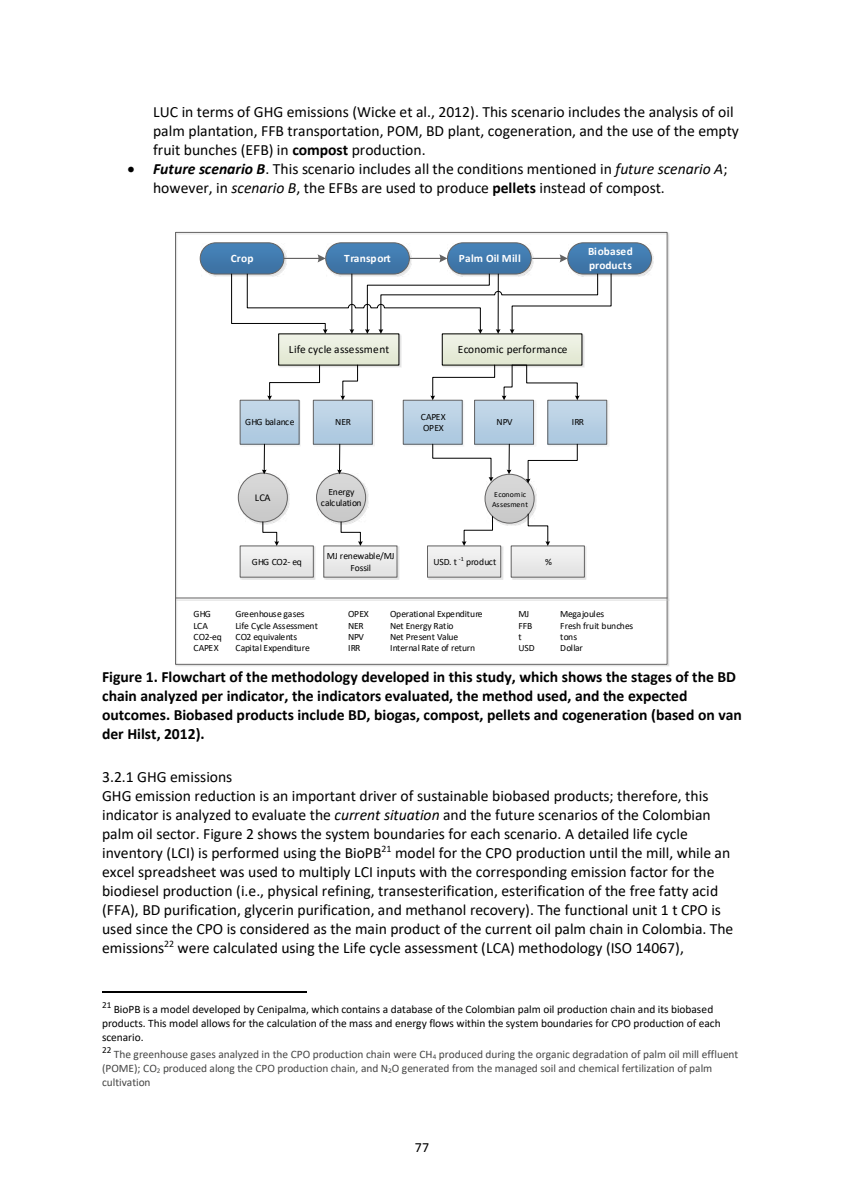
<style>
.page{position:relative;width:844px;height:1191px;background:#fff}
.page>*{position:absolute;margin:0;border:0;box-sizing:border-box;transform-origin:0 0}
.t1{font:15.58px/19.1px "Calibri";color:#000}
.t2{font:700 15.58px/19.1px "Calibri";letter-spacing:-.005em;color:#000}
.t3{font:14px "Calibri";color:#000}
.t4{font:11.38px/14px "Calibri";letter-spacing:-.005em;color:#454544}
.t5{font:11.38px/14px "Calibri";letter-spacing:-.005em;color:#000}
.t6{font:700 11.38px "Calibri";letter-spacing:.005em;color:#fff}
.t7{font:11.2px "Calibri";letter-spacing:.015em;color:#000}
.t8{font:700 11.2px "Calibri";color:#fff}
.t9{font:10.33px "Calibri";color:#000}
.t10{font:9.62px/11.2px "Calibri";letter-spacing:-.025em;color:#000}
.t11{font:9.62px "Calibri";letter-spacing:.005em;color:#000}
.t12{font:9.62px "Calibri";letter-spacing:.01em;color:#000}
.t13{font:9.62px "Calibri";letter-spacing:.02em;color:#000}
.t14{font:9.45px "Calibri";letter-spacing:-.025em;color:#000}
.t15{font:7.88px/9.6px "Calibri";letter-spacing:.03em;color:#000}
.t16{font:6.12px "Calibri";color:#000}
.s1{font-weight:700}
.s2{font-weight:700;font-style:italic}
.s3{font-style:italic}
.s4{font-size:7.17px}
</style>
<div class="page">
<img style="left:176px;top:233px;width:493px;height:433px">
<img style="left:317px;top:474px;width:51px;height:50px">
<div style="left:316px;top:473px;width:49px;height:49px;background:#d0d0d0;border-radius:24px"></div>
<div style="left:316px;top:473px;width:49px;height:49px;border:1px solid #646363;border-radius:50%"></div>
<img style="left:486px;top:474px;width:50px;height:51px">
<div style="left:485px;top:474px;width:49px;height:49px;background:#d0d0d0;border-radius:24px"></div>
<div style="left:484px;top:474px;width:50px;height:49px;border:1px solid #646363;border-radius:50%"></div>
<svg style="left:525px;top:444px;width:52px;height:39px"></svg>
<svg style="left:461px;top:516px;width:31px;height:30px"></svg>
<img style="left:512px;top:546px;width:74px;height:33px">
<div style="left:511px;top:546px;width:73px;height:31px;background:#ebebeb"></div>
<svg style="left:527px;top:514px;width:23px;height:32px"></svg>
<svg style="left:432px;top:444px;width:61px;height:37px"></svg>
<svg style="left:262px;top:444px;width:4px;height:30px"></svg>
<svg style="left:506px;top:444px;width:5px;height:30px"></svg>
<img style="left:176px;top:598px;width:493px;height:2px">
<hr style="left:175px;top:597px;width:492px;height:1px;background:#646363">
<svg style="left:341px;top:521px;width:21px;height:25px"></svg>
<svg style="left:337px;top:444px;width:5px;height:30px"></svg>
<svg style="left:267px;top:365px;width:53px;height:35px"></svg>
<svg style="left:430px;top:365px;width:65px;height:35px"></svg>
<svg style="left:501px;top:365px;width:78px;height:35px"></svg>
<svg style="left:231px;top:273px;width:380px;height:61px"></svg>
<hr style="left:102px;top:991px;width:204px;height:1px;background:#000">
<p class="t1" style="left:153px;top:101px;width:587px">LUC in terms of GHG emissions (Wicke et al., 2012). This scenario includes the analysis of oil palm plantation, FFB transportation, POM, BD plant, cogeneration, and the use of the empty fruit bunches (EFB) in <span class="s1">compost</span> production.</p>
<p class="t1" style="left:153px;top:159px;width:575px;text-indent:-25px">• <span class="s2">Future scenario B</span>. This scenario includes all the conditions mentioned in <span class="s3">future scenario A</span>; however, in <span class="s3">scenario B</span>, the EFBs are used to produce <span class="s1">pellets</span> instead of compost.</p>
<p class="t6" style="left:231px;top:250px;width:24px">Crop</p>
<p class="t6" style="left:344px;top:250px;width:48px">Transport</p>
<p class="t6" style="left:459px;top:250px;width:64px">Palm Oil Mill</p>
<p class="t6" style="left:588px;top:243px;width:46px">Biobased</p>
<p class="t8" style="left:589px;top:257px;width:44px">products</p>
<p class="t7" style="left:289px;top:342px;width:102px">Life cycle assessment</p>
<p class="t7" style="left:457px;top:342px;width:111px">Economic performance</p>
<p class="t14" style="left:245px;top:416px;width:51px">GHG balance</p>
<p class="t10" style="left:421px;top:411px;width:27px">CAPEX<br>OPEX</p>
<p class="t14" style="left:335px;top:416px;width:17px">NER</p>
<p class="t14" style="left:496px;top:416px;width:17px">NPV</p>
<p class="t14" style="left:571px;top:416px;width:14px">IRR</p>
<p class="t9" style="left:255px;top:490px;width:17px">LCA</p>
<p class="t10" style="left:252px;top:556px;width:51px">GHG CO2- eq</p>
<p class="t10" style="left:321px;top:486px;width:42px;text-align:center">Energy calculation</p>
<p class="t15" style="left:492px;top:489px;width:37px">Economic<br>Assesment</p>
<p class="t10" style="left:327px;top:550px;width:69px">MJ renewable/MJ</p>
<p class="t14" style="left:350px;top:561px;width:22px">Fossil</p>
<p class="t16" style="left:459px;top:554px;width:6px">-1</p>
<p class="t13" style="left:466px;top:555px;width:32px">product</p>
<p class="t10" style="left:433px;top:556px;width:25px">USD. t</p>
<p class="t10" style="left:545px;top:556px;width:8px">%</p>
<p class="t10" style="left:348px;top:608px;width:22px">OPEX</p>
<p class="t10" style="left:390px;top:608px;width:94px">Operational Expenditure</p>
<p class="t14" style="left:348px;top:619px;width:17px">NER</p>
<p class="t14" style="left:390px;top:619px;width:65px">Net Energy Ratio</p>
<p class="t10" style="left:348px;top:630px;width:17px">NPV</p>
<p class="t10" style="left:390px;top:630px;width:70px">Net Present Value</p>
<p class="t10" style="left:348px;top:642px;width:14px">IRR</p>
<p class="t11" style="left:390px;top:641px;width:87px">Internal Rate of return</p>
<p class="t2" style="left:102px;top:667px;width:641px">Figure 1. Flowchart of the methodology developed in this study, which shows the stages of the BD chain analyzed per indicator, the indicators evaluated, the method used, and the expected outcomes. Biobased products include BD, biogas, compost, pellets and cogeneration (based on van der Hilst, 2012).</p>
<p class="t1" style="left:102px;top:766px;width:632px">3.2.1 GHG emissions<br>GHG emission reduction is an important driver of sustainable biobased products; therefore, this indicator is analyzed to evaluate the <span class="s3">current situation</span> and the future scenarios of the Colombian palm oil sector. Figure 2 shows the system boundaries for each scenario. A detailed life cycle inventory (LCI) is performed using the BioPB<sup>21</sup> model for the CPO production until the mill, while an excel spreadsheet was used to multiply LCI inputs with the corresponding emission factor for the biodiesel production (i.e., physical refining, transesterification, esterification of the free fatty acid (FFA), BD purification, glycerin purification, and methanol recovery). The functional unit 1 t CPO is used since the CPO is considered as the main product of the current oil palm chain in Colombia. The emissions<sup>22</sup> were calculated using the Life cycle assessment (LCA) methodology (ISO 14067),</p>
<p class="t10" style="left:193px;top:608px;width:19px">GHG</p>
<p class="t10" style="left:235px;top:608px;width:71px">Greenhouse gases</p>
<p class="t14" style="left:193px;top:619px;width:16px">LCA</p>
<p class="t14" style="left:235px;top:619px;width:84px">Life Cycle Assessment</p>
<p class="t10" style="left:193px;top:630px;width:30px">CO2-eq</p>
<p class="t10" style="left:235px;top:630px;width:63px">CO2 equivalents</p>
<p class="t10" style="left:193px;top:642px;width:27px">CAPEX</p>
<p class="t12" style="left:235px;top:641px;width:76px">Capital Expenditure</p>
<p class="t10" style="left:518px;top:608px;width:12px">MJ</p>
<p class="t10" style="left:560px;top:608px;width:46px">Megajoules</p>
<p class="t14" style="left:518px;top:619px;width:15px">FFB</p>
<p class="t14" style="left:560px;top:619px;width:74px">Fresh fruit bunches</p>
<p class="t10" style="left:518px;top:630px;width:5px">t</p>
<p class="t10" style="left:560px;top:630px;width:18px">tons</p>
<p class="t10" style="left:518px;top:642px;width:18px">USD</p>
<p class="t10" style="left:560px;top:642px;width:24px">Dollar</p>
<p class="t5" style="left:102px;top:1002px;width:620px"><sup>21</sup> BioPB is a model developed by Cenipalma, which contains a database of the Colombian palm oil production chain and its biobased products. This model allows for the calculation of the mass and energy flows within the system boundaries for CPO production of each scenario.</p>
<p class="t4" style="left:102px;top:1046px;width:637px"><sup>22</sup> The greenhouse gases analyzed in the CPO production chain were CH<span class="s4">4</span> produced during the organic degradation of palm oil mill effluent (POME); CO<span class="s4">2</span> produced along the CPO production chain, and N<span class="s4">2</span>O generated from the managed soil and chemical fertilization of palm cultivation</p>
<p class="t3" style="left:415px;top:1138px;width:16px">77</p>
</div>
